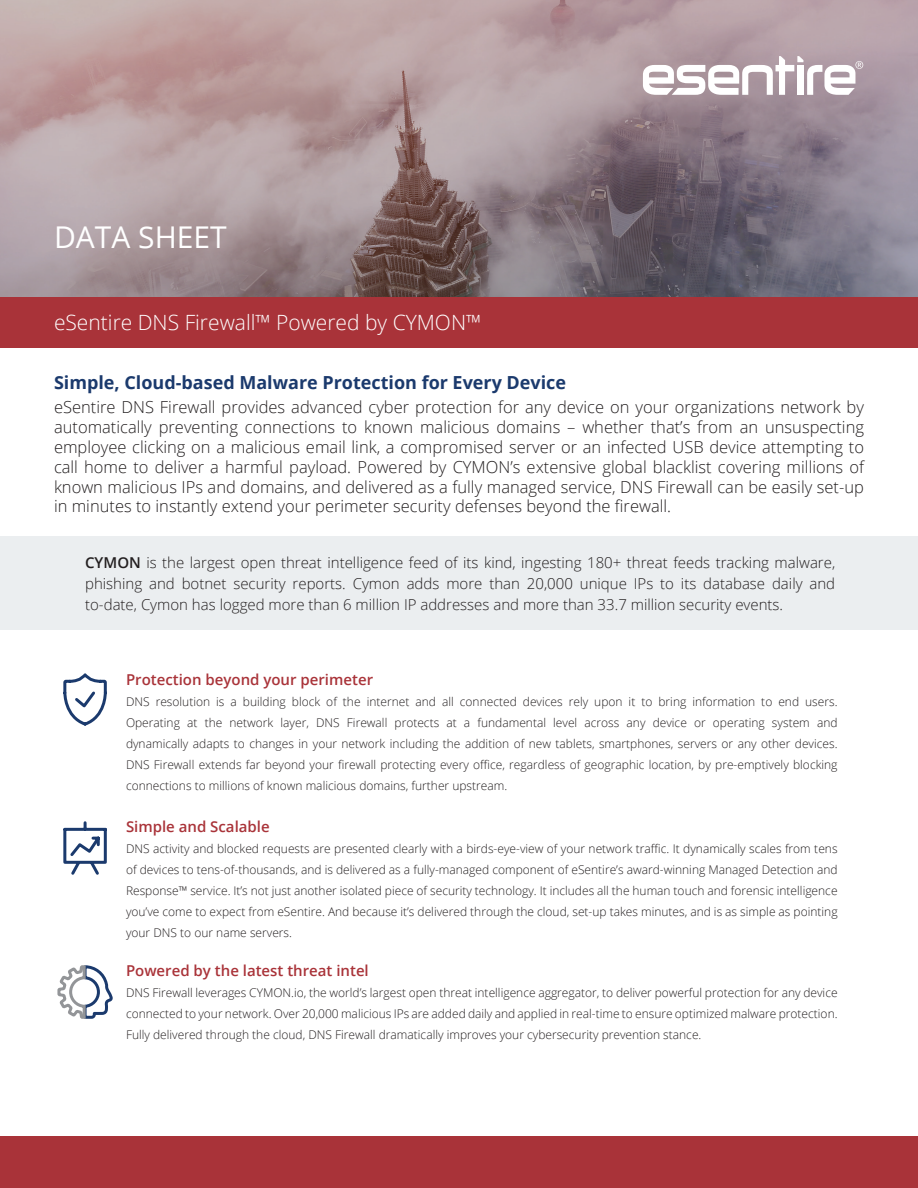
<style>
.page{position:relative;width:918px;height:1188px;background:#fff}
.page>*{position:absolute;margin:0;border:0;box-sizing:border-box;transform-origin:0 0}
.t1{font:30px "Open Sans";color:#fff}
.t2{font:300 21px "Open Sans";color:#fff}
.t3{font:700 18px "Open Sans";color:#1b3a6d}
.t4{font:300 16.5px/19.8px "Open Sans";color:#231f20;text-align:justify}
.t5{font:300 15px/21px "Open Sans";color:#231f20;text-align:justify}
.t6{font:600 15px "Open Sans";color:#a93339}
.t7{font:300 12px/21px "Open Sans";color:#231f20;text-align:justify}
.s1{font-weight:600}
</style>
<div class="page">
<div style="left:0;top:1137px;width:918px;height:51px;background:#a93339"></div>
<div style="left:0;top:537px;width:918px;height:93px;background:#ebeef0"></div>
<svg style="left:63px;top:675px;width:44px;height:51px"></svg>
<svg style="left:57px;top:965px;width:56px;height:54px"></svg>
<svg style="left:63px;top:821px;width:44px;height:54px"></svg>
<div style="left:0;top:296px;width:918px;height:51px;background:#a93339"></div>
<svg style="left:0;top:0;width:918px;height:296px;background:#a08d92"></svg>
<svg style="left:643px;top:56px;width:220px;height:39px"></svg>
<h1 class="t1" style="left:54px;top:217px;width:174px">DATA SHEET</h1>
<h2 class="t2" style="left:54px;top:308px;width:429px">eSentire DNS Firewall™ Powered by CYMON™</h2>
<h3 class="t3" style="left:54px;top:370px;width:514px">Simple, Cloud-based Malware Protection for Every Device</h3>
<p class="t4" style="left:54px;top:397px;width:812px">eSentire DNS Firewall provides advanced cyber protection for any device on your organizations network by automatically preventing connections to known malicious domains – whether that’s from an unsuspecting employee clicking on a malicious email link, a compromised server or an infected USB device attempting to call home to deliver a harmful payload. Powered by CYMON’s extensive global blacklist covering millions of known malicious IPs and domains, and delivered as a fully managed service, DNS Firewall can be easily set-up in minutes to instantly extend your perimeter security defenses beyond the firewall.</p>
<p class="t5" style="left:85px;top:552px;width:752px"><span class="s1">CYMON</span> is the largest open threat intelligence feed of its kind, ingesting 180+ threat feeds tracking malware, phishing and botnet security reports. Cymon adds more than 20,000 unique IPs to its database daily and to-date, Cymon has logged more than 6 million IP addresses and more than 33.7 million security events.</p>
<p class="t6" style="left:126px;top:669px;width:249px">Protection beyond your perimeter</p>
<p class="t7" style="left:126px;top:691px;width:713px">DNS resolution is a building block of the internet and all connected devices rely upon it to bring information to end users.<br>Operating at the network layer, DNS Firewall protects at a fundamental level across any device or operating system and dynamically adapts to changes in your network including the addition of new tablets, smartphones, servers or any other devices.<br>DNS Firewall extends far beyond your firewall protecting every office, regardless of geographic location, by pre-emptively blocking connections to millions of known malicious domains, further upstream.</p>
<p class="t6" style="left:126px;top:816px;width:145px">Simple and Scalable</p>
<p class="t7" style="left:126px;top:838px;width:713px">DNS activity and blocked requests are presented clearly with a birds-eye-view of your network traffic. It dynamically scales from tens of devices to tens-of-thousands, and is delivered as a fully-managed component of eSentire’s award-winning Managed Detection and Response™ service. It’s not just another isolated piece of security technology. It includes all the human touch and forensic intelligence you’ve come to expect from eSentire. And because it’s delivered through the cloud, set-up takes minutes, and is as simple as pointing your DNS to our name servers.</p>
<p class="t6" style="left:126px;top:960px;width:244px">Powered by the latest threat intel</p>
<p class="t7" style="left:126px;top:982px;width:713px">DNS Firewall leverages CYMON.io, the world’s largest open threat intelligence aggregator, to deliver powerful protection for any device connected to your network. Over 20,000 malicious IPs are added daily and applied in real-time to ensure optimized malware protection.<br>Fully delivered through the cloud, DNS Firewall dramatically improves your cybersecurity prevention stance.</p>
</div>
